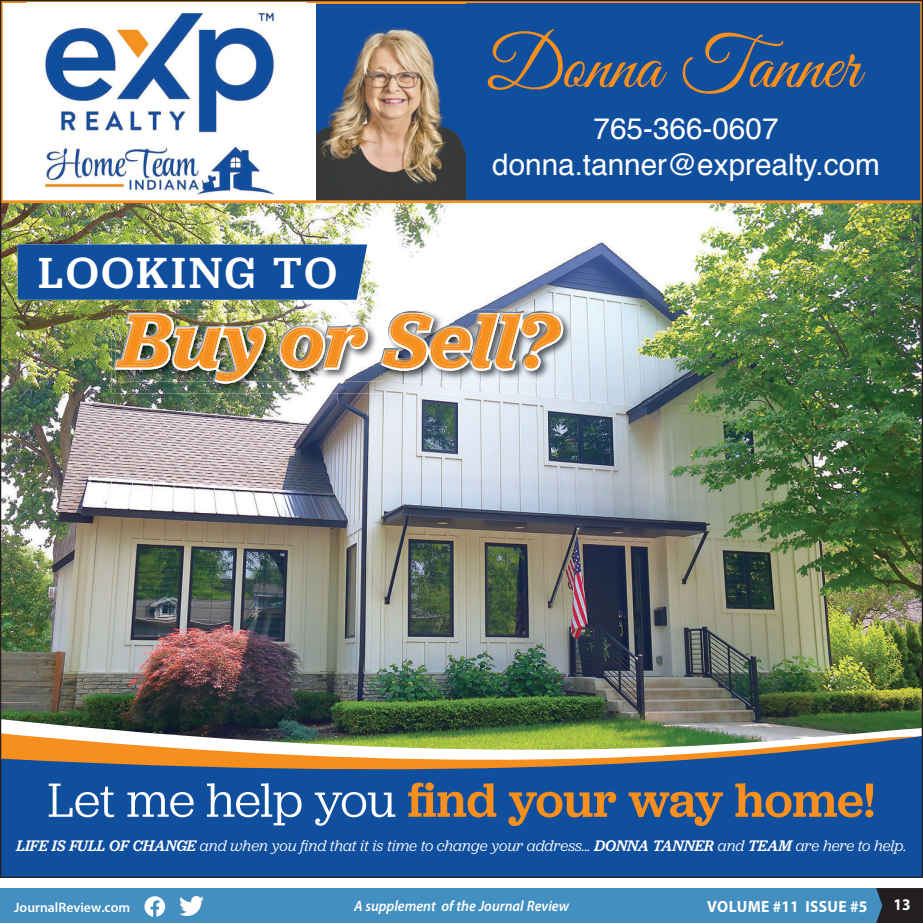
<style>
.page{position:relative;width:923px;height:923px;background:#fff}
.page>*{position:absolute;margin:0;border:0;box-sizing:border-box;transform-origin:0 0}
.t1{font:73.38px "Great Vibes";color:#f68f1e}
.t2{font:500 50px "Jubilat";letter-spacing:-.005em;color:#f68f1e}
.t3{font:500 45.38px "Jubilat";letter-spacing:.06em;color:#fff}
.t4{font:29.62px/35.6px "Helvetica";color:#fff;text-align:center}
.t5{font:700 16.25px "Myriad Pro";letter-spacing:.02em;color:#fff;scale:.95 1}
.t6{font:italic 15.88px "Jubilat";color:#fff}
.t7{font:italic 600 15px "Myriad Pro";color:#fff;scale:.95 1}
.t8{font:600 13.75px "Myriad Pro";color:#fff}
.s1{font-weight:400;color:#fff}
.s2{font-weight:500}
</style>
<div class="page">
<div style="left:0;top:888px;width:922px;height:34px;background:#438fc0"></div>
<svg style="left:876px;top:888px;width:46px;height:34px;background:#25272c"></svg>
<svg style="left:144px;top:896px;width:21px;height:20px"></svg>
<img style="left:179px;top:896px;width:24px;height:19px">
<img style="left:0;top:0;width:922px;height:878px">
<h1 class="t1" style="left:487px;top:25px;width:374px">Donna Tanner</h1>
<h3 class="t3" style="left:38px;top:243px;width:300px">LOOKING TO</h3>
<h3 class="t4" style="left:492px;top:110px;width:389px">765-366-0607 donna.tanner@exprealty.com</h3>
<h2 class="t2" style="left:48px;top:767px;width:829px"><span class="s1">Let me help you</span> find your way home!</h2>
<p class="t6" style="left:16px;top:835px;width:891px"><span class="s2">LIFE IS FULL OF CHANGE</span> and when you find that it is time to change your address... <span class="s2">DONNA TANNER</span> and <span class="s2">TEAM</span> are here to help.</p>
<p class="t8" style="left:14px;top:898px;width:117px">JournalReview.com</p>
<p class="t7" style="left:354px;top:896px;width:228px">A supplement of the Journal Review</p>
<p class="t5" style="left:707px;top:895px;width:170px">VOLUME #11 ISSUE #5</p>
<p class="t5" style="left:893px;top:894px;width:20px">13</p>
</div>
